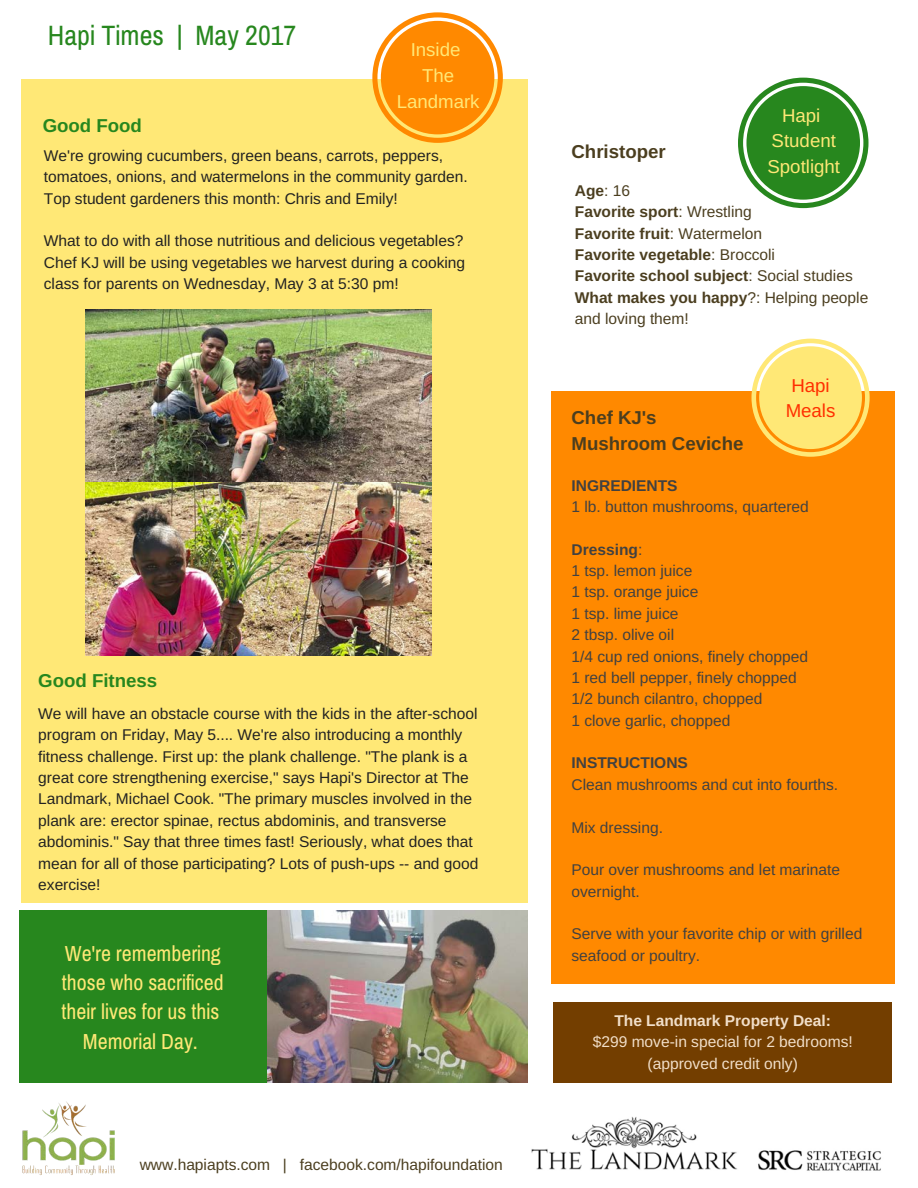
<style>
.page{position:relative;width:918px;height:1188px;background:#fff}
.page>*{position:absolute;margin:0;border:0;box-sizing:border-box;transform-origin:0 0}
.t1{font:28.05px "Archivo Narrow";color:#27871e}
.t2{font:21.75px/29.2px "Archivo Narrow";color:#ffe876;text-align:center}
.t3{font:18.75px/25.8px "Arimo";color:#ffe876;text-align:center}
.t4{font:700 18.75px/25.8px "Arimo";color:#4b3e1f}
.t5{font:700 18.75px "Arimo";color:#27871e}
.t6{font:18.75px/25.8px "Arimo";color:#ff2e00;text-align:center}
.t7{font:15.6px/21.3px "Arimo";color:#222}
.t8{font:15.6px/21.3px "Arimo";color:#414141}
.t9{font:700 15.6px/21.3px "Arimo";color:#4b3e1f}
.t10{font:15.6px/21.3px "Arimo";color:#f1dec8;text-align:center}
.t11{font:15.6px "Arimo";color:#4b3e1f}
.t12{font:700 15.6px "Arimo";color:#f1dec8}
.t13{font:700 15.6px "Arimo";color:#414141}
.s1{font-weight:400}
.s2{font-weight:700}
</style>
<div class="page">
<div style="left:551px;top:392px;width:343px;height:592px;background:#ff8900"></div>
<div style="left:21px;top:79px;width:507px;height:823px;background:#ffe876"></div>
<div style="left:19px;top:910px;width:496px;height:172px;background:#27871e"></div>
<img style="left:531px;top:1117px;width:350px;height:54px">
<img style="left:22px;top:1101px;width:93px;height:74px">
<svg style="left:751px;top:339px;width:119px;height:118px"></svg>
<div style="left:759px;top:346px;width:103px;height:103px;background:#ffe876;border-radius:50%"></div>
<svg style="left:372px;top:12px;width:131px;height:131px"></svg>
<div style="left:381px;top:21px;width:113px;height:113px;background:#ff8900;border-radius:50%"></div>
<svg style="left:738px;top:78px;width:130px;height:130px"></svg>
<div style="left:746px;top:86px;width:114px;height:114px;background:#27871e;border-radius:50%"></div>
<div style="left:554px;top:1002px;width:338px;height:81px;background:#733e00"></div>
<img style="left:85px;top:309px;width:347px;height:347px">
<img style="left:268px;top:910px;width:260px;height:172px">
<h1 class="t1" style="left:48px;top:19px;width:250px">Hapi Times | May 2017</h1>
<p class="t5" style="left:43px;top:115px;width:101px">Good Food</p>
<p class="t3" style="left:397px;top:37px;width:84px">Inside<br>The<br>Landmark</p>
<p class="t7" style="left:44px;top:145px;width:425px">We're growing cucumbers, green beans, carrots, peppers, tomatoes, onions, and watermelons in the community garden.<br>Top student gardeners this month: Chris and Emily!</p>
<p class="t7" style="left:44px;top:230px;width:423px;text-align:justify">What to do with all those nutritious and delicious vegetables?<br>Chef KJ will be using vegetables we harvest during a cooking class for parents on Wednesday, May 3 at 5:30 pm!</p>
<p class="t5" style="left:38px;top:670px;width:121px">Good Fitness</p>
<p class="t7" style="left:38px;top:703px;width:442px">We will have an obstacle course with the kids in the after-school program on Friday, May 5.... We're also introducing a monthly fitness challenge. First up: the plank challenge. "The plank is a great core strengthening exercise," says Hapi's Director at The Landmark, Michael Cook. "The primary muscles involved in the plank are: erector spinae, rectus abdominis, and transverse abdominis." Say that three times fast! Seriously, what does that mean for all of those participating? Lots of push-ups -- and good exercise!</p>
<h2 class="t2" style="left:62px;top:938px;width:164px">We're remembering those who sacrificed their lives for us this<br>Memorial Day.</h2>
<p class="t11" style="left:140px;top:1156px;width:365px">www.hapiapts.com | facebook.com/hapifoundation</p>
<p class="t3" style="left:768px;top:102px;width:74px">Hapi<br>Student<br>Spotlight</p>
<p class="t4" style="left:572px;top:138px;width:96px">Christoper</p>
<p class="t9" style="left:575px;top:180px;width:295px">Age<span class="s1">: 16<br></span>Favorite sport<span class="s1">: Wrestling<br></span>Favorite fruit<span class="s1">: Watermelon<br></span>Favorite vegetable<span class="s1">: Broccoli<br></span>Favorite school subject<span class="s1">: Social studies<br></span>What makes you happy<span class="s1">?: Helping people and loving them!</span></p>
<p class="t4" style="left:572px;top:405px;width:173px">Chef KJ's<br>Mushroom Ceviche</p>
<p class="t6" style="left:786px;top:372px;width:51px">Hapi<br>Meals</p>
<p class="t13" style="left:571px;top:476px;width:108px">INGREDIENTS</p>
<p class="t8" style="left:571px;top:496px;width:239px">1 lb. button mushrooms, quartered</p>
<p class="t8" style="left:571px;top:539px;width:238px"><span class="s2">Dressing</span>:<br>1 tsp. lemon juice<br>1 tsp. orange juice<br>1 tsp. lime juice<br>2 tbsp. olive oil<br>1/4 cup red onions, finely chopped<br>1 red bell pepper, finely chopped<br>1/2 bunch cilantro, chopped<br>1 clove garlic, chopped</p>
<p class="t13" style="left:571px;top:754px;width:118px">INSTRUCTIONS</p>
<p class="t8" style="left:571px;top:774px;width:268px">Clean mushrooms and cut into fourths.</p>
<p class="t8" style="left:571px;top:816px;width:93px">Mix dressing.</p>
<p class="t8" style="left:571px;top:859px;width:270px">Pour over mushrooms and let marinate overnight.</p>
<p class="t8" style="left:571px;top:923px;width:292px">Serve with your favorite chip or with grilled seafood or poultry.</p>
<p class="t12" style="left:614px;top:1012px;width:218px">The Landmark Property Deal:</p>
<p class="t10" style="left:593px;top:1031px;width:261px">$299 move-in special for 2 bedrooms! (approved credit only)</p>
</div>
